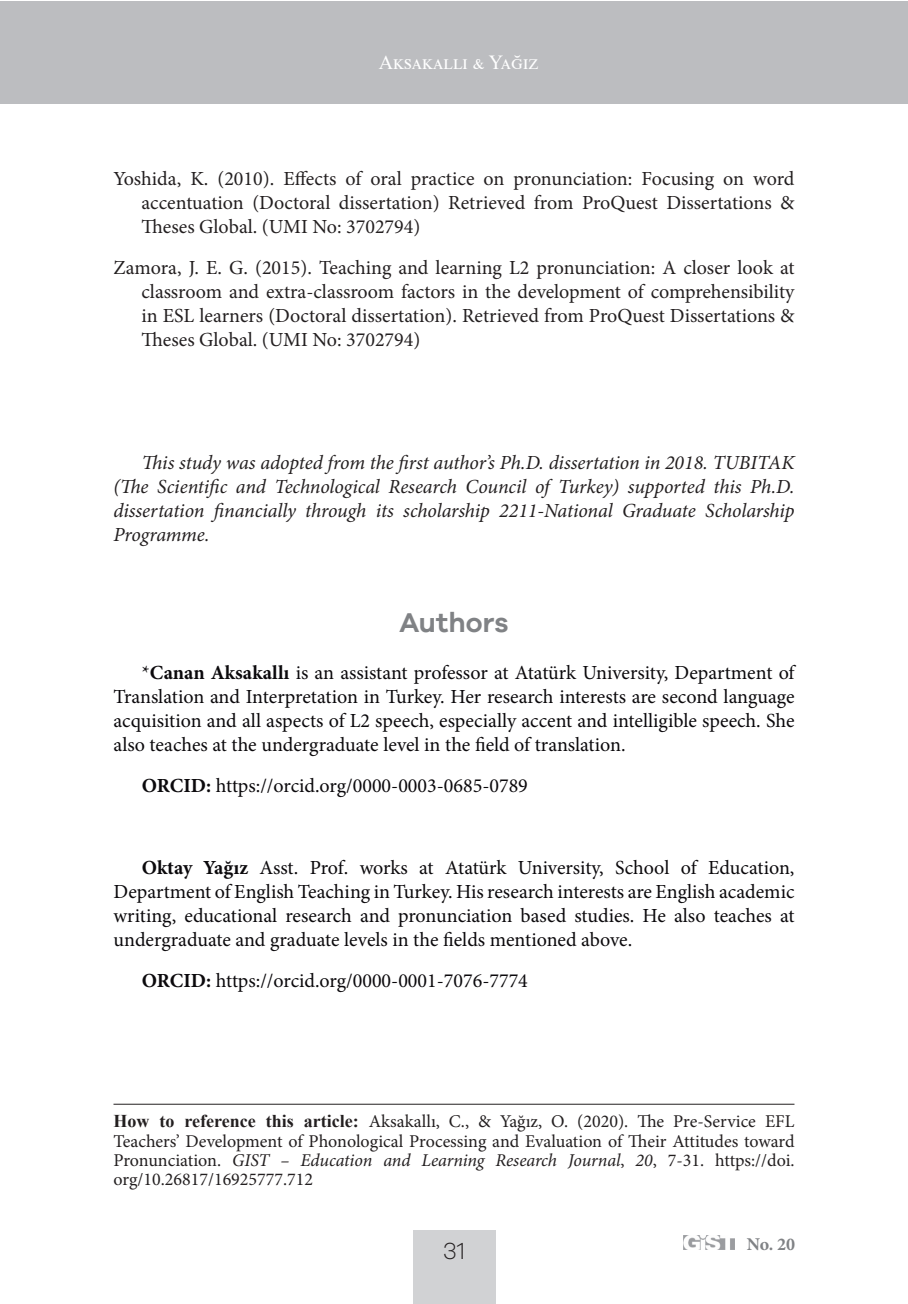
<style>
.page{position:relative;width:908px;height:1304px;background:#fff}
.page>*{position:absolute;margin:0;border:0;box-sizing:border-box;transform-origin:0 0}
.t1{font:600 28px "Galano Grotesque";color:#808285}
.t2{font:300 24px "Galano Grotesque";color:#231f20}
.t3{font:20px/24px "Minion Pro";color:#0b090c;text-align:justify}
.t4{font:20px/24px "Minion Pro";color:#231f20;text-align:justify}
.t5{font:italic 20px/24px "Minion Pro";letter-spacing:-.01em;color:#231f20;text-align:justify}
.t6{font:20px "Times New Roman";letter-spacing:.055em;color:#fff}
.t7{font:18px/19.4px "Minion Pro";color:#231f20;text-align:justify}
.t8{font:700 18px "Minion Pro";color:#808285}
.s1{font-weight:700}
.s2{font-family:"Times New Roman";font-weight:700}
.s3{font-style:italic}
</style>
<div class="page">
<div style="left:412px;top:1230px;width:83px;height:74px;background:#d1d2d4"></div>
<img style="left:683px;top:1236px;width:51px;height:13px">
<div style="left:0;top:1px;width:906px;height:102px;background:#bcbdc0"></div>
<hr style="left:113px;top:1104px;width:681px;height:1px;background:#231f20">
<p class="t6" style="left:378px;top:48px;width:162px">Aksakalli &amp; Yağiz</p>
<p class="t4" style="left:141px;top:166px;width:654px;text-indent:-28px">Yoshida, K. (2010). Effects of oral practice on pronunciation: Focusing on word accentuation (Doctoral dissertation) Retrieved from ProQuest Dissertations &amp; Theses Global. (UMI No: 3702794)</p>
<p class="t4" style="left:141px;top:255px;width:654px;text-indent:-28px">Zamora, J. E. G. (2015). Teaching and learning L2 pronunciation: A closer look at classroom and extra-classroom factors in the development of comprehensibility in ESL learners (Doctoral dissertation). Retrieved from ProQuest Dissertations &amp; Theses Global. (UMI No: 3702794)</p>
<p class="t5" style="left:113px;top:450px;width:682px;text-indent:28px">This study was adopted from the first author’s Ph.D. dissertation in 2018. TUBITAK (The Scientific and Technological Research Council of Turkey) supported this Ph.D. dissertation financially through its scholarship 2211-National Graduate Scholarship Programme.</p>
<h1 class="t1" style="left:399px;top:606px;width:110px">Authors</h1>
<p class="t3" style="left:113px;top:661px;width:682px;text-indent:28px">*<span class="s1">Canan Aksakallı</span> is an assistant professor at Atatürk University, Department of Translation and Interpretation in Turkey. Her research interests are second language acquisition and all aspects of L2 speech, especially accent and intelligible speech. She also teaches at the undergraduate level in the field of translation.</p>
<p class="t3" style="left:142px;top:774px;width:387px"><span class="s1">ORCID:</span> https://orcid.org/0000-0003-0685-0789</p>
<p class="t3" style="left:113px;top:856px;width:682px;text-indent:28px"><span class="s1">Oktay Yağız</span> Asst. Prof. works at Atatürk University, School of Education, Department of English Teaching in Turkey. His research interests are English academic writing, educational research and pronunciation based studies. He also teaches at undergraduate and graduate levels in the fields mentioned above.</p>
<p class="t3" style="left:142px;top:969px;width:387px"><span class="s1">ORCID:</span> https://orcid.org/0000-0001-7076-7774</p>
<p class="t7" style="left:113px;top:1112px;width:682px"><span class="s2">How to reference this article:</span> Aksakallı, C., &amp; Yağız, O. (2020). The Pre-Service EFL Teachers’ Development of Phonological Processing and Evaluation of Their Attitudes toward Pronunciation. <span class="s3">GIST – Education and Learning Research Journal</span>, <span class="s3">20</span>, 7-31. https://doi. org/10.26817/16925777.712</p>
<p class="t2" style="left:442px;top:1237px;width:24px">31</p>
<p class="t8" style="left:746px;top:1232px;width:50px">No. 20</p>
</div>
